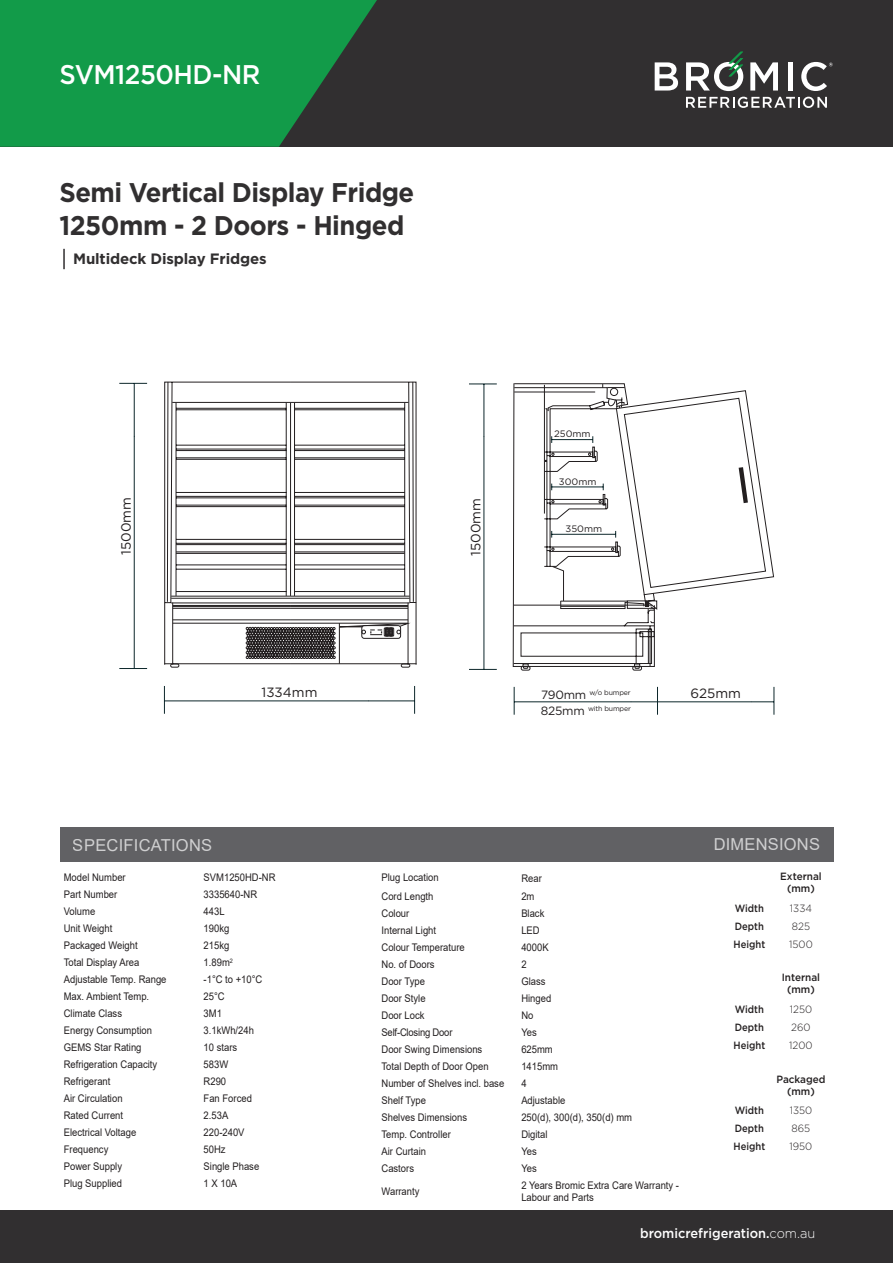
<style>
.page{position:relative;width:893px;height:1263px;background:#fff}
.page>*{position:absolute;margin:0;border:0;box-sizing:border-box;transform-origin:0 0}
.t1{font:700 27px/33px "Gotham";letter-spacing:-.02em;color:#312f30;scale:.95 1}
.t2{font:500 27px "Gotham";letter-spacing:-.02em;color:#fff;scale:.95 1}
.t3{font:16.5px "Arial";letter-spacing:.015em;color:#fff}
.t4{font:700 15px "Gotham";letter-spacing:-.01em;color:#312f30}
.t5{font:500 13.5px "Gotham";color:#fff;scale:.95 1}
.t6{font:13.5px "Gotham";color:#231f20}
.t7{font:10.5px/12.8px "Arial";color:#231f20;scale:.9 1}
.t8{font:500 10.5px/18px "Gotham";color:#231f20;text-align:justify;scale:.9 1}
.t9{font:500 10.5px/12px "Gotham";color:#231f20;text-align:center;scale:.95 1}
.t10{font:300 10.5px/18px "Gotham";color:#231f20;scale:.95 1}
.t11{font:10.5px "Arial";letter-spacing:-.02em;color:#231f20;scale:.9 1}
.t12{font:9.3px "Gotham";color:#231f20}
.t13{font:7.05px "Gotham";letter-spacing:-.02em;color:#231f20}
.s1{font-size:12px}
.s2{font-weight:300}
</style>
<div class="page">
<div style="left:0;top:0;width:893px;height:147px;background:#312f30"></div>
<svg style="left:0;top:0;width:377px;height:147px;background:#158e46"></svg>
<div style="left:60px;top:827px;width:773px;height:35px;background:#616164"></div>
<svg style="left:655px;top:62px;width:23px;height:29px"></svg>
<svg style="left:750px;top:62px;width:28px;height:29px"></svg>
<div style="left:788px;top:63px;width:5px;height:28px;background:#fff"></div>
<svg style="left:801px;top:62px;width:32px;height:29px"></svg>
<svg style="left:686px;top:52px;width:57px;height:39px"></svg>
<svg style="left:686px;top:97px;width:141px;height:11px"></svg>
<svg style="left:469px;top:384px;width:28px;height:1px"></svg>
<hr style="left:484px;top:384px;width:1px;height:53px;background:#0d272b">
<svg style="left:469px;top:669px;width:28px;height:1px"></svg>
<hr style="left:484px;top:437px;width:1px;height:232px;background:#0d272b">
<svg style="left:631px;top:687px;width:27px;height:28px"></svg>
<svg style="left:514px;top:687px;width:1px;height:28px"></svg>
<hr style="left:514px;top:701px;width:117px;height:1px;background:#0d272b">
<svg style="left:752px;top:687px;width:23px;height:28px"></svg>
<hr style="left:658px;top:701px;width:94px;height:1px;background:#0d272b">
<svg style="left:512px;top:383px;width:263px;height:287px"></svg>
<svg style="left:164px;top:381px;width:253px;height:287px"></svg>
<hr style="left:290px;top:663px;width:126px;height:1px;background:#231f20">
<hr style="left:416px;top:603px;width:1px;height:62px;background:#231f20">
<div style="left:401px;top:663px;width:9px;height:5px;border:1px solid #231f20;border-radius:2px"></div>
<svg style="left:164px;top:381px;width:250px;height:283px"></svg>
<svg style="left:119px;top:383px;width:28px;height:1px"></svg>
<hr style="left:134px;top:383px;width:1px;height:53px;background:#0d272b">
<svg style="left:119px;top:668px;width:28px;height:1px"></svg>
<hr style="left:134px;top:436px;width:1px;height:232px;background:#0d272b">
<svg style="left:414px;top:686px;width:1px;height:28px"></svg>
<hr style="left:368px;top:701px;width:47px;height:1px;background:#0d272b">
<svg style="left:164px;top:686px;width:1px;height:28px"></svg>
<hr style="left:164px;top:701px;width:204px;height:1px;background:#0d272b">
<div style="left:0;top:1211px;width:893px;height:52px;background:#312f30"></div>
<hr style="left:63px;top:249px;width:2px;height:20px;background:#312f30">
<h1 class="t2" style="left:60px;top:57px;width:213px">SVM1250HD-NR</h1>
<h1 class="t1" style="left:60px;top:176px;width:375px">Semi Vertical Display Fridge<br>1250mm - 2 Doors - Hinged</h1>
<h3 class="t4" style="left:73px;top:249px;width:195px">Multideck Display Fridges</h3>
<p class="t6" style="left:117px;top:555px;width:59px;rotate:-90deg">1500mm</p>
<p class="t6" style="left:262px;top:684px;width:57px">1334mm</p>
<p class="t6" style="left:467px;top:556px;width:59px;rotate:-90deg">1500mm</p>
<p class="t12" style="left:554px;top:428px;width:38px">250mm</p>
<p class="t12" style="left:559px;top:475px;width:39px">300mm</p>
<p class="t12" style="left:566px;top:523px;width:38px">350mm</p>
<p class="t13" style="left:541px;top:687px;width:91px"><span class="s1">790mm</span> w/o bumper</p>
<p class="t13" style="left:541px;top:704px;width:92px"><span class="s1">825mm</span> with bumper</p>
<p class="t6" style="left:690px;top:685px;width:52px">625mm</p>
<h2 class="t3" style="left:73px;top:834px;width:141px">SPECIFICATIONS</h2>
<h2 class="t3" style="left:714px;top:833px;width:108px">DIMENSIONS</h2>
<p class="t7" style="left:64px;top:871px;width:70px">Model Number</p>
<p class="t7" style="left:204px;top:871px;width:81px">SVM1250HD-NR</p>
<p class="t7" style="left:64px;top:888px;width:61px">Part Number</p>
<p class="t7" style="left:204px;top:888px;width:61px">3335640-NR</p>
<p class="t7" style="left:64px;top:905px;width:37px">Volume</p>
<p class="t7" style="left:204px;top:905px;width:25px">443L</p>
<p class="t7" style="left:64px;top:922px;width:56px">Unit Weight</p>
<p class="t7" style="left:204px;top:922px;width:30px">190kg</p>
<p class="t7" style="left:64px;top:939px;width:84px">Packaged Weight</p>
<p class="t7" style="left:204px;top:939px;width:30px">215kg</p>
<p class="t7" style="left:64px;top:956px;width:86px">Total Display Area</p>
<p class="t7" style="left:204px;top:956px;width:34px">1.89m<sup>2</sup></p>
<p class="t7" style="left:64px;top:973px;width:116px">Adjustable Temp. Range</p>
<p class="t7" style="left:204px;top:973px;width:67px">-1°C to +10°C</p>
<p class="t7" style="left:64px;top:990px;width:96px">Max. Ambient Temp.</p>
<p class="t7" style="left:204px;top:990px;width:25px">25°C</p>
<p class="t7" style="left:64px;top:1007px;width:66px">Climate Class</p>
<p class="t7" style="left:204px;top:1007px;width:22px">3M1</p>
<p class="t7" style="left:64px;top:1024px;width:100px">Energy Consumption</p>
<p class="t7" style="left:204px;top:1024px;width:58px">3.1kWh/24h</p>
<p class="t7" style="left:64px;top:1041px;width:88px">GEMS Star Rating</p>
<p class="t7" style="left:204px;top:1041px;width:39px">10 stars</p>
<p class="t7" style="left:64px;top:1058px;width:105px">Refrigeration Capacity</p>
<p class="t7" style="left:204px;top:1058px;width:29px">583W</p>
<p class="t7" style="left:64px;top:1075px;width:53px">Refrigerant</p>
<p class="t7" style="left:204px;top:1075px;width:27px">R290</p>
<p class="t7" style="left:64px;top:1092px;width:67px">Air Circulation</p>
<p class="t7" style="left:204px;top:1092px;width:55px">Fan Forced</p>
<p class="t7" style="left:64px;top:1109px;width:67px">Rated Current</p>
<p class="t7" style="left:204px;top:1109px;width:29px">2.53A</p>
<p class="t7" style="left:64px;top:1126px;width:82px">Electrical Voltage</p>
<p class="t7" style="left:204px;top:1126px;width:47px">220-240V</p>
<p class="t7" style="left:64px;top:1143px;width:51px">Frequency</p>
<p class="t7" style="left:204px;top:1143px;width:26px">50Hz</p>
<p class="t7" style="left:64px;top:1160px;width:66px">Power Supply</p>
<p class="t7" style="left:204px;top:1160px;width:63px">Single Phase</p>
<p class="t7" style="left:64px;top:1177px;width:66px">Plug Supplied</p>
<p class="t7" style="left:204px;top:1177px;width:39px">1 X 10A</p>
<p class="t9" style="left:780px;top:870px;width:45px">External (mm)</p>
<p class="t7" style="left:381px;top:871px;width:65px">Plug Location</p>
<p class="t7" style="left:521px;top:872px;width:24px">Rear</p>
<p class="t7" style="left:381px;top:889px;width:59px">Cord Length</p>
<p class="t7" style="left:521px;top:889px;width:16px">2m</p>
<p class="t7" style="left:381px;top:906px;width:32px">Colour</p>
<p class="t7" style="left:521px;top:906px;width:27px">Black</p>
<p class="t7" style="left:381px;top:923px;width:62px">Internal Light</p>
<p class="t7" style="left:521px;top:923px;width:22px">LED</p>
<p class="t7" style="left:381px;top:940px;width:94px">Colour Temperature</p>
<p class="t7" style="left:521px;top:940px;width:32px">4000K</p>
<p class="t7" style="left:381px;top:957px;width:60px">No. of Doors</p>
<p class="t7" style="left:521px;top:957px;width:7px">2</p>
<p class="t7" style="left:381px;top:974px;width:50px">Door Type</p>
<p class="t7" style="left:521px;top:974px;width:28px">Glass</p>
<p class="t7" style="left:381px;top:991px;width:51px">Door Style</p>
<p class="t7" style="left:521px;top:991px;width:35px">Hinged</p>
<p class="t7" style="left:381px;top:1008px;width:49px">Door Lock</p>
<p class="t7" style="left:521px;top:1008px;width:15px">No</p>
<p class="t11" style="left:381px;top:1025px;width:80px">Self-Closing Door</p>
<p class="t7" style="left:521px;top:1025px;width:19px">Yes</p>
<p class="t7" style="left:381px;top:1042px;width:114px">Door Swing Dimensions</p>
<p class="t7" style="left:521px;top:1042px;width:37px">625mm</p>
<p class="t7" style="left:381px;top:1059px;width:121px">Total Depth of Door Open</p>
<p class="t7" style="left:521px;top:1059px;width:42px">1415mm</p>
<p class="t7" style="left:381px;top:1076px;width:138px">Number of Shelves incl. base</p>
<p class="t7" style="left:521px;top:1076px;width:7px">4</p>
<p class="t7" style="left:381px;top:1093px;width:51px">Shelf Type</p>
<p class="t7" style="left:521px;top:1093px;width:51px">Adjustable</p>
<p class="t7" style="left:381px;top:1110px;width:97px">Shelves Dimensions</p>
<p class="t7" style="left:521px;top:1110px;width:125px">250(d), 300(d), 350(d) mm</p>
<p class="t7" style="left:381px;top:1127px;width:79px">Temp. Controller</p>
<p class="t7" style="left:521px;top:1127px;width:31px">Digital</p>
<p class="t7" style="left:381px;top:1144px;width:51px">Air Curtain</p>
<p class="t7" style="left:521px;top:1144px;width:19px">Yes</p>
<p class="t7" style="left:381px;top:1161px;width:38px">Castors</p>
<p class="t7" style="left:521px;top:1161px;width:19px">Yes</p>
<p class="t7" style="left:381px;top:1185px;width:44px">Warranty</p>
<p class="t7" style="left:521px;top:1178px;width:177px">2 Years Bromic Extra Care Warranty -<br>Labour and Parts</p>
<p class="t8" style="left:734px;top:899px;width:37px">Width Depth Height</p>
<p class="t10" style="left:789px;top:898px;width:26px">1334<br>825<br>1500</p>
<p class="t9" style="left:782px;top:971px;width:42px">Internal (mm)</p>
<p class="t8" style="left:734px;top:1000px;width:37px">Width Depth Height</p>
<p class="t10" style="left:789px;top:1000px;width:26px">1250<br>260<br>1200</p>
<p class="t9" style="left:776px;top:1073px;width:53px">Packaged (mm)</p>
<p class="t8" style="left:734px;top:1101px;width:37px">Width Depth Height</p>
<p class="t10" style="left:790px;top:1101px;width:26px">1350<br>865<br>1950</p>
<p class="t5" style="left:640px;top:1224px;width:186px">bromicrefrigeration.<span class="s2">com.au</span></p>
</div>
